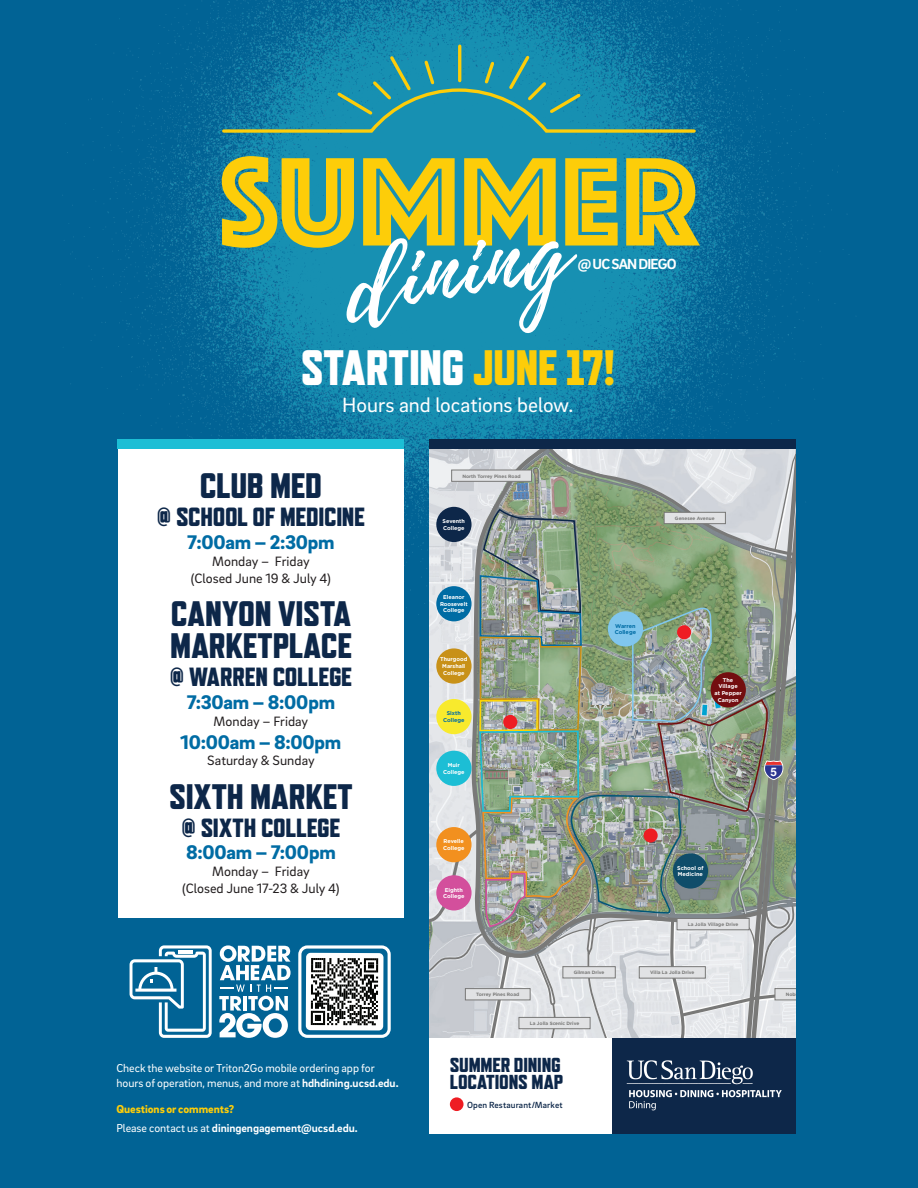
<style>
.page{position:relative;width:918px;height:1188px;background:#016395}
.page>*{position:absolute;margin:0;border:0;box-sizing:border-box;transform-origin:0 0}
.t1{font:130.95px "Phosphate Inline";letter-spacing:.005em;color:#fdcd09}
.t2{font:italic 101.4px "Playlist Script";color:#fff}
.t3{font:800 49.65px "Refrigerator Deluxe";letter-spacing:-.015em;color:#fff}
.t4{font:800 35.4px/32.4px "Refrigerator Deluxe";color:#0d2749}
.t5{font:800 26.25px "Refrigerator Deluxe";letter-spacing:-.01em;color:#0d2749}
.t6{font:21.15px "Brix Sans";color:#fff}
.t7{font:900 20.25px "Brix Sans";letter-spacing:-.01em;color:#006ca4}
.t8{font:800 20.25px/17.2px "Refrigerator Deluxe";letter-spacing:-.01em;color:#0d2749}
.t9{font:700 15px "Brix Sans";letter-spacing:-.055em;color:#fff}
.t10{font:13.8px/16.8px "Brix Sans";color:#231f20;text-align:center}
.t11{font:11.7px/15.3px "Brix Sans";letter-spacing:-.005em;color:#fff}
.t12{font:700 11.7px/18.6px "Brix Sans";letter-spacing:-.005em;color:#fff}
.t13{font:700 11.7px "Helvetica";color:#fff}
.t14{font:500 9.15px "Brix Sans";letter-spacing:.015em;color:#0d2749}
.t15{font:700 5.55px/6.6px "Gotham";color:#fff}
.t16{font:700 5.55px/6.6px "Gotham";color:#006ca4;text-align:center}
.t17{font:700 4.65px "Gotham";color:#797978}
.s1{color:#fdcd09}
.s2{font-weight:700}
.s3{font-weight:900;color:#fdcd09}
.s4{font-weight:400}
</style>
<div class="page">
<div style="left:429px;top:1038px;width:367px;height:96px;background:#fff"></div>
<img style="left:62px;top:0;width:786px;height:615px">
<hr style="left:458px;top:46px;width:3px;height:35px;background:#fdcd09">
<svg style="left:220px;top:53px;width:477px;height:81px"></svg>
<div style="left:612px;top:1038px;width:184px;height:96px;background:#0d2749"></div>
<img style="left:627px;top:1061px;width:155px;height:50px">
<div style="left:450px;top:1097px;width:14px;height:14px;background:#ee1d23;border-radius:50%"></div>
<div style="left:118px;top:444px;width:286px;height:474px;background:#fff"></div>
<div style="left:118px;top:439px;width:286px;height:9px;background:#1cbed5"></div>
<svg style="left:130px;top:945px;width:82px;height:93px"></svg>
<svg style="left:219px;top:945px;width:72px;height:93px"></svg>
<svg style="left:298px;top:945px;width:93px;height:93px;background:#8d9fa8"></svg>
<img style="left:429px;top:448px;width:367px;height:590px">
<div style="left:436px;top:507px;width:36px;height:35px;background:#0d2749;border-radius:50%"></div>
<div style="left:436px;top:586px;width:36px;height:35px;background:#006ca4;border-radius:50%"></div>
<div style="left:436px;top:648px;width:36px;height:36px;background:#c89118;border-radius:50%"></div>
<div style="left:436px;top:699px;width:36px;height:35px;background:#f8ea2d;border-radius:50%"></div>
<div style="left:436px;top:751px;width:36px;height:35px;background:#1cbed5;border-radius:50%"></div>
<div style="left:436px;top:827px;width:36px;height:35px;background:#f2901f;border-radius:50%"></div>
<div style="left:436px;top:875px;width:36px;height:36px;background:#d34f9c;border-radius:50%"></div>
<div style="left:608px;top:611px;width:35px;height:36px;background:#80c6ed;border-radius:50%"></div>
<div style="left:711px;top:672px;width:35px;height:35px;background:#730e10;border-radius:50%"></div>
<div style="left:673px;top:853px;width:35px;height:36px;background:#0f4d6a;border-radius:50%"></div>
<div style="left:677px;top:625px;width:14px;height:14px;background:#ee1d23;border-radius:50%"></div>
<div style="left:503px;top:715px;width:14px;height:14px;background:#ee1d23;border-radius:50%"></div>
<div style="left:644px;top:828px;width:14px;height:15px;background:#ee1d23;border-radius:50%"></div>
<div style="left:429px;top:439px;width:367px;height:9px;background:#0d2749"></div>
<h1 class="t1" style="left:220px;top:109px;width:480px">SUMMER</h1>
<h2 class="t2" style="left:330px;top:218px;width:226px;rotate:-10deg">dining</h2>
<h3 class="t9" style="left:578px;top:254px;width:100px">@ UC SAN DIEGO</h3>
<h3 class="t3" style="left:301px;top:338px;width:316px">STARTING <span class="s1">JUNE 17!</span></h3>
<h3 class="t6" style="left:342px;top:391px;width:233px">Hours and locations below.</h3>
<h3 class="t4" style="left:200px;top:469px;width:124px">CLUB MED</h3>
<h3 class="t5" style="left:157px;top:502px;width:209px">@ SCHOOL OF MEDICINE</h3>
<h3 class="t7" style="left:187px;top:529px;width:149px">7:00am – 2:30pm</h3>
<h3 class="t10" style="left:191px;top:552px;width:142px">Monday – Friday (Closed June 19 &amp; July 4)</h3>
<h3 class="t4" style="left:170px;top:597px;width:183px">CANYON VISTA<br>MARKETPLACE</h3>
<h3 class="t5" style="left:170px;top:662px;width:183px">@ WARREN COLLEGE</h3>
<h3 class="t7" style="left:187px;top:689px;width:150px">7:30am – 8:00pm</h3>
<h3 class="t10" style="left:214px;top:712px;width:96px">Monday – Friday</h3>
<h3 class="t7" style="left:181px;top:728px;width:162px">10:00am – 8:00pm</h3>
<h3 class="t10" style="left:207px;top:752px;width:109px">Saturday &amp; Sunday</h3>
<h3 class="t4" style="left:169px;top:780px;width:185px">SIXTH MARKET</h3>
<h3 class="t5" style="left:182px;top:812px;width:160px">@ SIXTH COLLEGE</h3>
<h3 class="t7" style="left:186px;top:839px;width:151px">8:00am – 7:00pm</h3>
<h3 class="t10" style="left:182px;top:863px;width:159px">Monday – Friday<br>(Closed June 17-23 &amp; July 4)</h3>
<h3 class="t11" style="left:116px;top:1060px;width:284px">Check the website or Triton2Go mobile ordering app for hours of operation, menus, and more at <span class="s2">hdhdining.ucsd.edu.</span></h3>
<h3 class="t12" style="left:116px;top:1100px;width:243px"><span class="s3">Questions or comments?<br></span><span class="s4">Please contact us at</span> diningengagement@ucsd.edu.</h3>
<p class="t17" style="left:462px;top:473px;width:60px">North Torrey Pines Road</p>
<p class="t15" style="left:443px;top:518px;width:24px">Seventh<br>College</p>
<p class="t15" style="left:440px;top:594px;width:29px;text-align:center">Eleanor<br>Roosevelt<br>College</p>
<p class="t15" style="left:440px;top:656px;width:29px;text-align:center">Thurgood<br>Marshall<br>College</p>
<p class="t16" style="left:443px;top:710px;width:23px">Sixth<br>College</p>
<p class="t15" style="left:443px;top:762px;width:23px;text-align:center">Muir<br>College</p>
<p class="t17" style="left:675px;top:516px;width:41px">Genesee Avenue</p>
<p class="t16" style="left:615px;top:622px;width:23px;text-align:left">Warren<br>College</p>
<p class="t15" style="left:715px;top:676px;width:29px;text-align:center">The<br>Village<br>at Pepper<br>Canyon</p>
<p class="t15" style="left:443px;top:838px;width:23px">Revelle<br>College</p>
<p class="t15" style="left:443px;top:886px;width:23px">Eighth<br>College</p>
<p class="t17" style="left:476px;top:992px;width:45px">Torrey Pines Road</p>
<p class="t17" style="left:574px;top:970px;width:32px">Gilman Drive</p>
<p class="t17" style="left:530px;top:1021px;width:51px">La Jolla Scenic Drive</p>
<h3 class="t8" style="left:450px;top:1056px;width:115px">SUMMER DINING<br>LOCATIONS MAP</h3>
<h3 class="t14" style="left:467px;top:1099px;width:97px">Open Restaurant/Market</h3>
<p class="t15" style="left:677px;top:864px;width:28px">School of<br>Medicine</p>
<p class="t17" style="left:688px;top:922px;width:52px">La Jolla Village Drive</p>
<p class="t17" style="left:650px;top:970px;width:46px">Villa La Jolla Drive</p>
<h3 class="t13" style="left:770px;top:765px;width:8px">5</h3>
</div>
